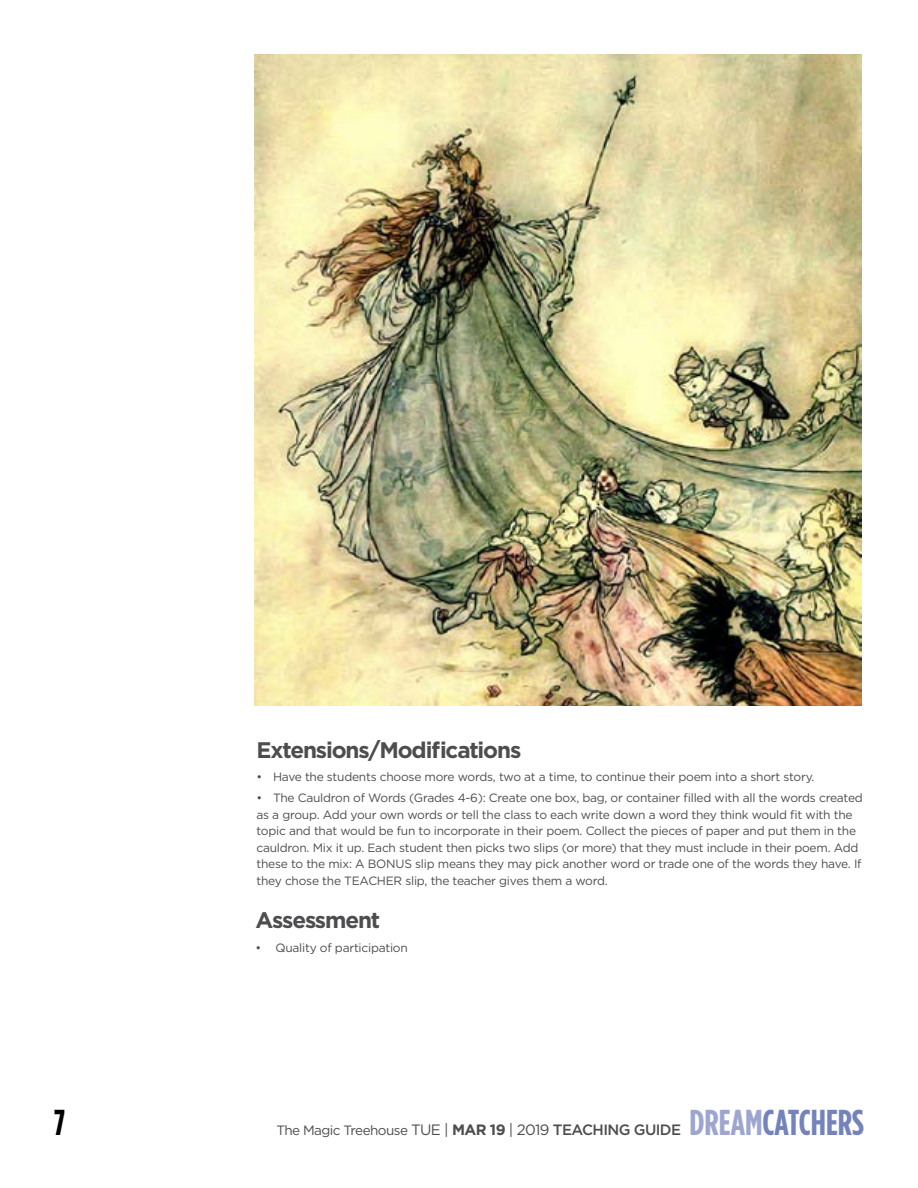
<style>
.page{position:relative;width:918px;height:1188px;background:#fff}
.page>*{position:absolute;margin:0;border:0;box-sizing:border-box;transform-origin:0 0}
.t1{font:700 36px "Gotham Condensed";color:#7483bc}
.t2{font:700 36px "Gotham Condensed";color:#000}
.t3{font:700 22.5px "Gotham";letter-spacing:-.05em;color:#4d4d4f}
.t4{font:13.5px "Gotham";letter-spacing:-.04em;color:#4d4d4f}
.t5{font:12px/16.5px "Gotham";letter-spacing:-.02em;color:#4d4d4f}
.s1{font-size:15px}
.s2{font-weight:700;font-size:15px}
.s3{font-weight:500;font-size:15px}
.s4{color:#9ea6d0}
</style>
<div class="page">
<img style="left:254px;top:54px;width:608px;height:652px">
<h1 class="t2" style="left:54px;top:1101px;width:13px">7</h1>
<h2 class="t3" style="left:256px;top:737px;width:266px">Extensions/Modifications</h2>
<p class="t5" style="left:256px;top:769px;width:559px">• Have the students choose more words, two at a time, to continue their poem into a short story.</p>
<p class="t5" style="left:256px;top:790px;width:608px">• The Cauldron of Words (Grades 4-6): Create one box, bag, or container filled with all the words created as a group. Add your own words or tell the class to each write down a word they think would fit with the topic and that would be fun to incorporate in their poem. Collect the pieces of paper and put them in the cauldron. Mix it up. Each student then picks two slips (or more) that they must include in their poem. Add these to the mix: A BONUS slip means they may pick another word or trade one of the words they have. If they chose the TEACHER slip, the teacher gives them a word.</p>
<h2 class="t3" style="left:256px;top:907px;width:126px">Assessment</h2>
<p class="t5" style="left:256px;top:939px;width:154px">• Quality of participation</p>
<p class="t4" style="left:276px;top:1122px;width:406px">The Magic Treehouse <span class="s1">TUE |</span> <span class="s2">MAR 19</span> <span class="s1">| 2019</span> <span class="s3">TEACHING GUIDE</span></p>
<h1 class="t1" style="left:689px;top:1101px;width:176px"><span class="s4">DREAM</span>CATCHERS</h1>
</div>
